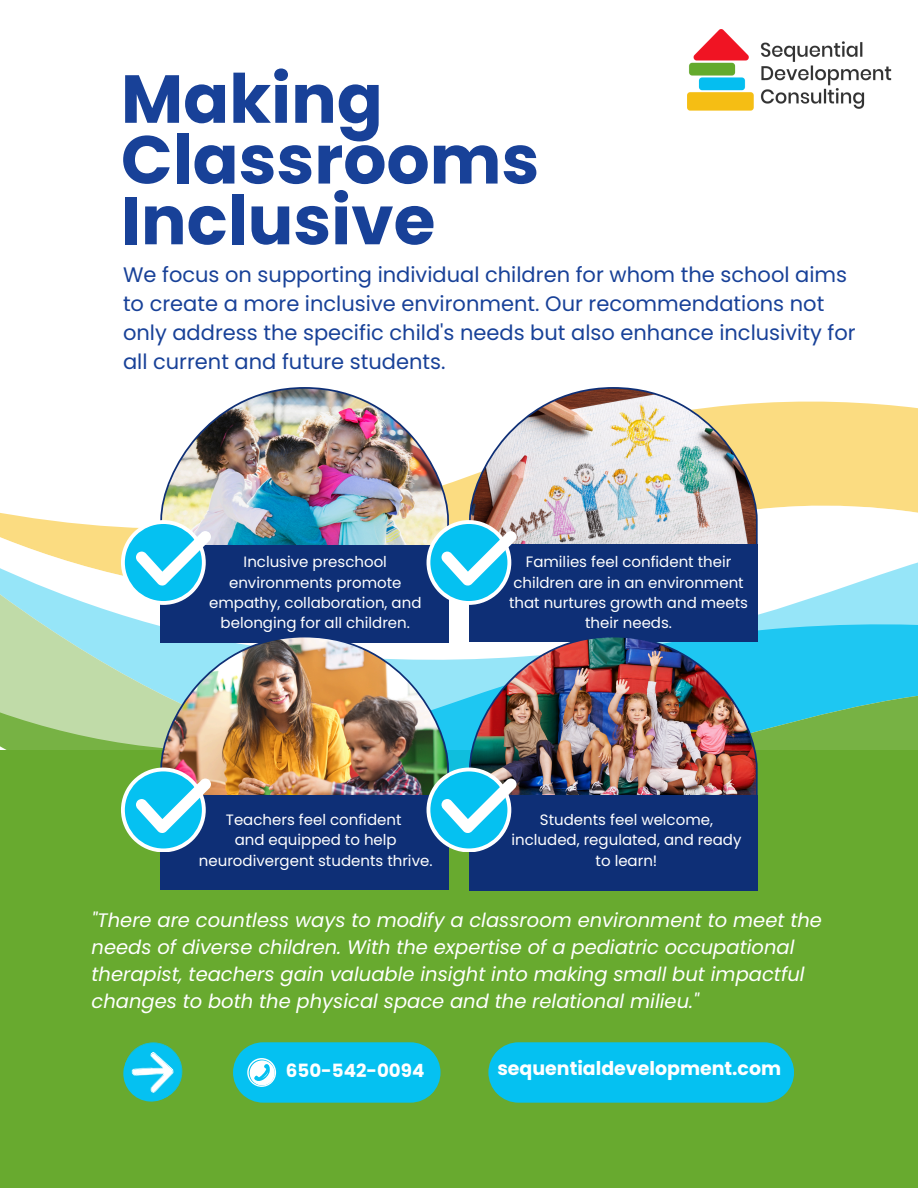
<style>
.page{position:relative;width:918px;height:1188px;background:#fff}
.page>*{position:absolute;margin:0;border:0;box-sizing:border-box;transform-origin:0 0}
.t1{font:700 67.8px/60.8px "Poppins";color:#184198}
.t2{font:21px/29.2px "Poppins";color:#184198}
.t3{font:italic 19.5px/27px "Poppins";color:#fff}
.t4{font:700 18.9px "Poppins";color:#fff}
.t5{font:700 18.3px "Poppins";color:#fff}
.t6{font:15px/20.2px "Poppins";color:#fff;text-align:center}
</style>
<div class="page">
<div style="left:0;top:750px;width:918px;height:438px;background:#68aa2f"></div>
<svg style="left:123px;top:1042px;width:59px;height:60px"></svg>
<svg style="left:233px;top:1042px;width:208px;height:61px;background:#16c1e3"></svg>
<svg style="left:488px;top:1042px;width:306px;height:61px;background:#0abfe6"></svg>
<svg style="left:449px;top:401px;width:469px;height:91px;background:#fbe08f"></svg>
<svg style="left:0;top:492px;width:918px;height:275px"></svg>
<img style="left:160px;top:387px;width:289px;height:158px">
<div style="left:160px;top:545px;width:289px;height:98px;background:#0e2f76"></div>
<img style="left:469px;top:387px;width:289px;height:158px">
<div style="left:469px;top:545px;width:289px;height:97px;background:#0e2f76"></div>
<img style="left:160px;top:637px;width:289px;height:158px">
<div style="left:160px;top:795px;width:289px;height:95px;background:#0e2f76"></div>
<img style="left:469px;top:637px;width:289px;height:158px">
<div style="left:469px;top:795px;width:289px;height:96px;background:#0e2f76"></div>
<svg style="left:121px;top:520px;width:90px;height:84px"></svg>
<svg style="left:427px;top:520px;width:89px;height:84px"></svg>
<svg style="left:121px;top:768px;width:90px;height:84px"></svg>
<svg style="left:427px;top:768px;width:89px;height:84px;background:#54b8d6"></svg>
<img style="left:687px;top:30px;width:205px;height:81px">
<p class="t1" style="left:121px;top:69px;width:420px">Making<br>Classrooms<br>Inclusive</p>
<p class="t2" style="left:123px;top:260px;width:734px">We focus on supporting individual children for whom the school aims to create a more inclusive environment. Our recommendations not only address the specific child's needs but also enhance inclusivity for all current and future students.</p>
<p class="t6" style="left:209px;top:552px;width:214px">Inclusive preschool environments promote empathy, collaboration, and belonging for all children.</p>
<p class="t6" style="left:226px;top:810px;width:177px">Teachers feel confident</p>
<p class="t6" style="left:199px;top:830px;width:235px">and equipped to help neurodivergent students thrive.</p>
<p class="t6" style="left:509px;top:552px;width:241px">Families feel confident their children are in an environment that nurtures growth and meets their needs.</p>
<p class="t6" style="left:512px;top:810px;width:231px">Students feel welcome, included, regulated, and ready to learn!</p>
<p class="t3" style="left:92px;top:906px;width:732px">"There are countless ways to modify a classroom environment to meet the needs of diverse children. With the expertise of a pediatric occupational therapist, teachers gain valuable insight into making small but impactful changes to both the physical space and the relational milieu."</p>
<p class="t5" style="left:286px;top:1058px;width:140px">650-542-0094</p>
<p class="t4" style="left:497px;top:1055px;width:285px">sequentialdevelopment.com</p>
</div>
